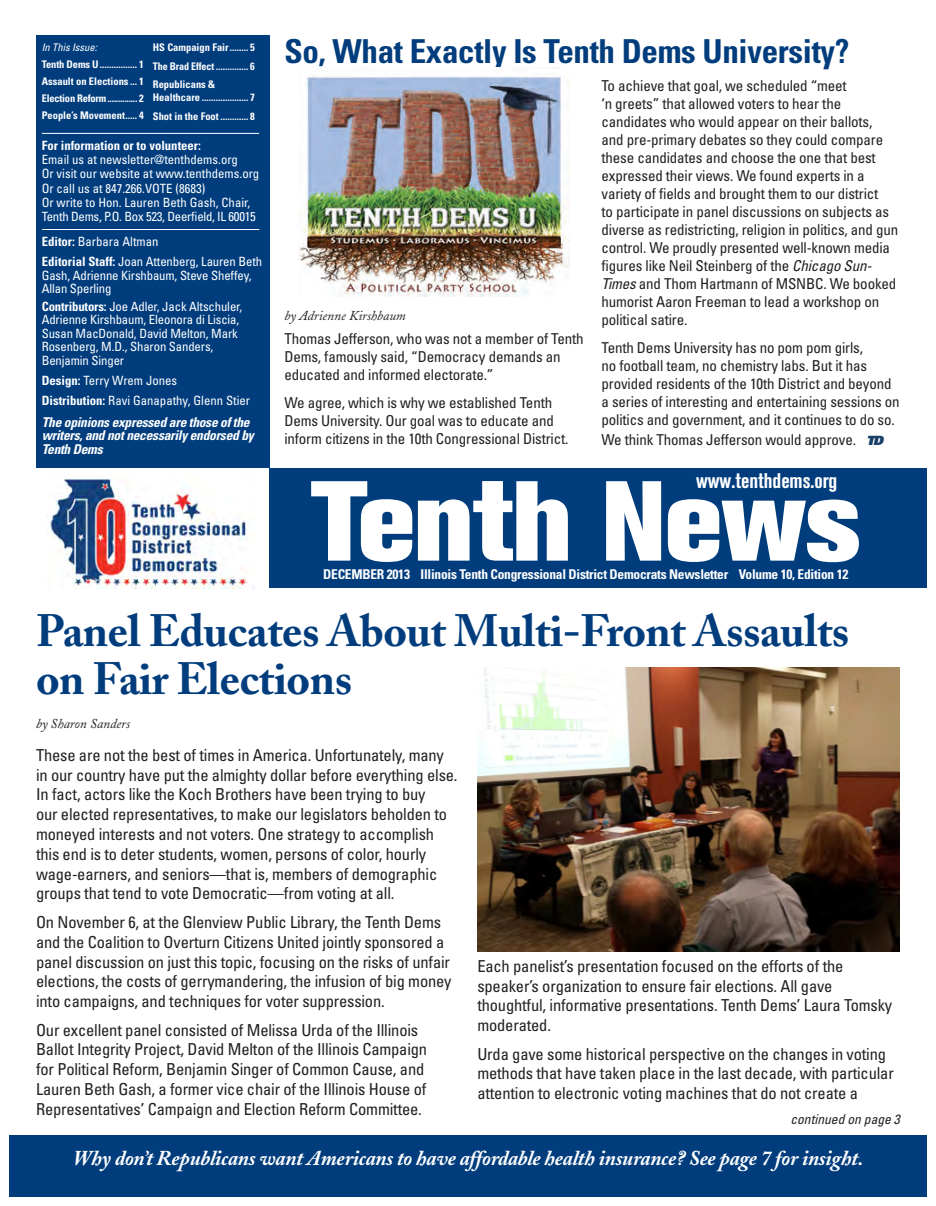
<style>
.page{position:relative;width:936px;height:1206px;background:#fff}
.page>*{position:absolute;margin:0;border:0;box-sizing:border-box;transform-origin:0 0}
.t1{font:800 112.5px "Akzidenz Grotesk BE";color:#fff}
.t2{font:700 45px/48px "Adobe Caslon";letter-spacing:-.01em;color:#013d7d}
.t3{font:700 condensed 33px "Univers";letter-spacing:-.01em;color:#013d7d}
.t4{font:italic 700 21px "Adobe Caslon";letter-spacing:-.01em;color:#fff}
.t5{font:700 condensed 21px "Akzidenz Grotesk BE";color:#fff}
.t6{font:condensed 16.5px/19.8px "Univers";letter-spacing:-.01em;color:#231f20}
.t7{font:condensed 15px/18px "Univers";letter-spacing:-.01em;color:#231f20}
.t8{font:700 condensed 13.5px "Univers";letter-spacing:-.02em;color:#fff}
.t9{font:italic 700 condensed 13.5px/13.5px "Univers";letter-spacing:-.02em;color:#fff}
.t10{font:italic 13.5px "Adobe Caslon";color:#231f20}
.t11{font:italic condensed 13.5px "Univers";color:#231f20}
.t12{font:condensed 12.75px/13.5px "Univers";letter-spacing:-.01em;color:#fff}
.t13{font:700 condensed 12.75px "Univers";color:#fff}
.t14{font:700 condensed 10.5px/12.8px "Univers";color:#fff}
.t15{font:700 condensed 10.5px "Univers";letter-spacing:-.02em;color:#fff}
.t16{font:700 condensed 10.5px "Univers";color:#fff;scale:.96 1}
.t17{font:italic condensed 10.5px "Univers";color:#fff}
.s1{font-weight:700}
.s2{font-style:italic}
.s3{font-weight:900;font-style:italic;font-stretch:normal;font-size:12.75px;color:#183f68}
</style>
<div class="page">
<div style="left:36px;top:36px;width:233px;height:432px;background:#013d7d"></div>
<div style="left:269px;top:468px;width:658px;height:120px;background:#013d7d"></div>
<img style="left:47px;top:478px;width:208px;height:111px">
<hr style="left:42px;top:133px;width:217px;height:1px;background:#fff">
<hr style="left:42px;top:229px;width:217px;height:1px;background:#fff">
<img style="left:477px;top:667px;width:423px;height:285px">
<img style="left:298px;top:74px;width:272px;height:223px">
<div style="left:9px;top:1136px;width:918px;height:61px;background:#013d7d"></div>
<p class="t17" style="left:42px;top:41px;width:57px">In This Issue:</p>
<p class="t14" style="left:42px;top:58px;width:104px">Tenth Dems U................ 1</p>
<p class="t14" style="left:42px;top:75px;width:103px">Assault on Elections ... 1</p>
<p class="t15" style="left:42px;top:92px;width:103px">Election Reform.............. 2</p>
<p class="t14" style="left:42px;top:109px;width:103px">People’s Movement..... 4</p>
<p class="t14" style="left:153px;top:41px;width:104px">HS Campaign Fair........ 5</p>
<p class="t16" style="left:153px;top:60px;width:108px">The Brad Effect .............. 6</p>
<p class="t14" style="left:153px;top:78px;width:103px">Republicans &amp;<br>Healthcare .................... 7</p>
<p class="t14" style="left:153px;top:110px;width:103px">Shot in the Foot ............ 8</p>
<p class="t13" style="left:42px;top:137px;width:161px">For information or to volunteer:</p>
<p class="t12" style="left:42px;top:153px;width:198px">Email us at newsletter@tenthdems.org</p>
<p class="t12" style="left:42px;top:167px;width:219px">Or visit our website at www.tenthdems.org</p>
<p class="t12" style="left:42px;top:181px;width:165px">Or call us at 847.266.VOTE (8683)</p>
<p class="t12" style="left:42px;top:195px;width:216px;line-height:14.2px">Or write to Hon. Lauren Beth Gash, Chair,<br>Tenth Dems, P.O. Box 523, Deerfield, IL 60015</p>
<p class="t12" style="left:42px;top:235px;width:118px"><span class="s1">Editor:</span> Barbara Altman</p>
<p class="t12" style="left:42px;top:255px;width:222px"><span class="s1">Editorial Staff:</span> Joan Attenberg, Lauren Beth<br>Gash, Adrienne Kirshbaum, Steve Sheffey,<br>Allan Sperling</p>
<p class="t12" style="left:42px;top:299px;width:202px"><span class="s1">Contributors:</span> Joe Adler, Jack Altschuler, Adrienne Kirshbaum, Eleonora di Liscia, Susan MacDonald, David Melton, Mark Rosenberg, M.D., Sharon Sanders, Benjamin Singer</p>
<p class="t12" style="left:42px;top:374px;width:137px"><span class="s1">Design:</span> Terry Wrem Jones</p>
<p class="t12" style="left:42px;top:394px;width:210px"><span class="s1">Distribution:</span> Ravi Ganapathy, Glenn Stier</p>
<p class="t9" style="left:42px;top:415px;width:214px">The opinions expressed are those of the writers, and not necessarily endorsed by<br>Tenth Dems</p>
<p class="t3" style="left:284px;top:31px;width:567px">So, What Exactly Is Tenth Dems University?</p>
<p class="t10" style="left:284px;top:308px;width:123px">by Adrienne Kirshbaum</p>
<p class="t7" style="left:284px;top:330px;width:301px">Thomas Jefferson, who was not a member of Tenth<br>Dems, famously said, “Democracy demands an educated and informed electorate.”</p>
<p class="t7" style="left:284px;top:394px;width:286px">We agree, which is why we established Tenth<br>Dems University. Our goal was to educate and inform citizens in the 10th Congressional District.</p>
<p class="t7" style="left:602px;top:77px;width:298px">To achieve that goal, we scheduled “meet<br>‘n greets” that allowed voters to hear the candidates who would appear on their ballots, and pre-primary debates so they could compare these candidates and choose the one that best expressed their views. We found experts in a variety of fields and brought them to our district<br>to participate in panel discussions on subjects as diverse as redistricting, religion in politics, and gun control. We proudly presented well-known media figures like Neil Steinberg of the <span class="s2">Chicago Sun-Times</span> and Thom Hartmann of MSNBC. We booked humorist Aaron Freeman to lead a workshop on political satire.</p>
<p class="t7" style="left:602px;top:338px;width:300px">Tenth Dems University has no pom pom girls,<br>no football team, no chemistry labs. But it has provided residents of the 10th District and beyond a series of interesting and entertaining sessions on politics and government, and it continues to do so.</p>
<p class="t7" style="left:602px;top:430px;width:283px">We think Thomas Jefferson would approve. <span class="s3">TD</span></p>
<p class="t5" style="left:696px;top:468px;width:143px">www.tenthdems.org</p>
<p class="t1" style="left:311px;top:456px;width:550px">Tenth News</p>
<p class="t8" style="left:323px;top:566px;width:527px">DECEMBER 2013 Illinois Tenth Congressional District Democrats Newsletter Volume 10, Edition 12</p>
<p class="t2" style="left:36px;top:606px;width:815px">Panel Educates About Multi-Front Assaults on Fair Elections</p>
<p class="t10" style="left:36px;top:716px;width:96px">by Sharon Sanders</p>
<p class="t6" style="left:36px;top:745px;width:423px">These are not the best of times in America. Unfortunately, many in our country have put the almighty dollar before everything else.<br>In fact, actors like the Koch Brothers have been trying to buy<br>our elected representatives, to make our legislators beholden to moneyed interests and not voters. One strategy to accomplish this end is to deter students, women, persons of color, hourly wage-earners, and seniors—that is, members of demographic groups that tend to vote Democratic—from voting at all.</p>
<p class="t6" style="left:36px;top:912px;width:417px">On November 6, at the Glenview Public Library, the Tenth Dems and the Coalition to Overturn Citizens United jointly sponsored a panel discussion on just this topic, focusing on the risks of unfair elections, the costs of gerrymandering, the infusion of big money into campaigns, and techniques for voter suppression.</p>
<p class="t6" style="left:36px;top:1020px;width:393px">Our excellent panel consisted of Melissa Urda of the Illinois Ballot Integrity Project, David Melton of the Illinois Campaign for Political Reform, Benjamin Singer of Common Cause, and Lauren Beth Gash, a former vice chair of the Illinois House of Representatives’ Campaign and Election Reform Committee.</p>
<p class="t6" style="left:477px;top:956px;width:416px">Each panelist’s presentation focused on the efforts of the speaker’s organization to ensure fair elections. All gave thoughtful, informative presentations. Tenth Dems’ Laura Tomsky moderated.</p>
<p class="t6" style="left:477px;top:1044px;width:418px">Urda gave some historical perspective on the changes in voting methods that have taken place in the last decade, with particular attention to electronic voting machines that do not create a</p>
<p class="t11" style="left:790px;top:1110px;width:111px">continued on page 3</p>
<p class="t4" style="left:73px;top:1146px;width:792px">Why don’t Republicans want Americans to have affordable health insurance? See page 7 for insight.</p>
</div>
